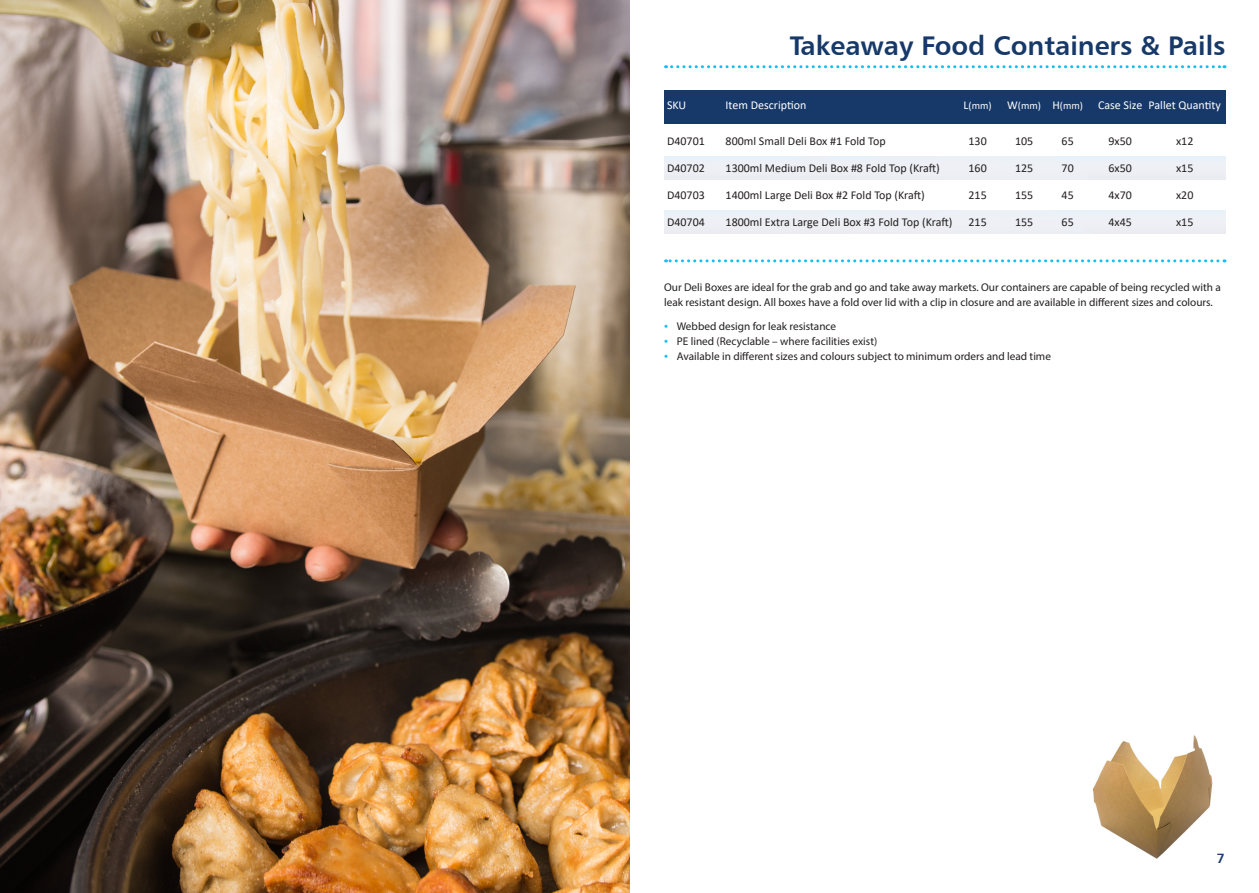
<style>
.page{position:relative;width:1259px;height:893px;background:#fff}
.page>*{position:absolute;margin:0;border:0;box-sizing:border-box;transform-origin:0 0}
.t1{font:27px "Humanist 777 BT Bold B";color:#173969}
.t2{font:13.5px "Humanist 777 BT Bold B";color:#1d3a70}
.t3{font:12px "Calibri";color:#231f20}
.t4{font:12px "Calibri";color:#fff}
.t5{font:11.25px/15px "Myriad Pro";color:#231f20}
.t6{font:10.5px "Calibri";color:#fff}
.s1{font-size:12px}
.s2{font-size:14.25px;color:#15c0f2}
</style>
<div class="page">
<svg style="left:665px;top:65px;width:560px;height:3px"></svg>
<div style="left:664px;top:91px;width:561px;height:33px;background:#173969"></div>
<div style="left:664px;top:156px;width:551px;height:24px;background:#edf0f5"></div>
<div style="left:664px;top:210px;width:551px;height:24px;background:#edf0f5"></div>
<svg style="left:665px;top:259px;width:553px;height:3px"></svg>
<img style="left:1092px;top:735px;width:121px;height:124px">
<img style="left:0;top:0;width:629px;height:893px">
<p class="t1" style="left:789px;top:28px;width:437px">Takeaway Food Containers &amp; Pails</p>
<p class="t4" style="left:667px;top:97px;width:21px">SKU</p>
<p class="t4" style="left:725px;top:97px;width:82px">Item Description</p>
<p class="t6" style="left:963px;top:99px;width:30px"><span class="s1">L</span>(mm)</p>
<p class="t6" style="left:1007px;top:99px;width:77px"><span class="s1">W</span>(mm) <span class="s1">H</span>(mm)</p>
<p class="t4" style="left:1098px;top:97px;width:124px">Case Size Pallet Quantity</p>
<p class="t3" style="left:667px;top:133px;width:39px">D40701</p>
<p class="t3" style="left:725px;top:133px;width:162px">800ml Small Deli Box #1 Fold Top</p>
<p class="t3" style="left:968px;top:133px;width:20px">130</p>
<p class="t3" style="left:1015px;top:133px;width:20px">105</p>
<p class="t3" style="left:1061px;top:133px;width:14px">65</p>
<p class="t3" style="left:1108px;top:133px;width:25px">9x50</p>
<p class="t3" style="left:1176px;top:133px;width:19px">x12</p>
<p class="t3" style="left:667px;top:159px;width:39px">D40702</p>
<p class="t3" style="left:725px;top:159px;width:216px">1300ml Medium Deli Box #8 Fold Top (Kraft)</p>
<p class="t3" style="left:968px;top:159px;width:20px">160</p>
<p class="t3" style="left:1015px;top:159px;width:20px">125</p>
<p class="t3" style="left:1061px;top:159px;width:14px">70</p>
<p class="t3" style="left:1108px;top:159px;width:25px">6x50</p>
<p class="t3" style="left:1176px;top:159px;width:19px">x15</p>
<p class="t3" style="left:667px;top:186px;width:39px">D40703</p>
<p class="t3" style="left:725px;top:186px;width:201px">1400ml Large Deli Box #2 Fold Top (Kraft)</p>
<p class="t3" style="left:968px;top:186px;width:20px">215</p>
<p class="t3" style="left:1015px;top:186px;width:20px">155</p>
<p class="t3" style="left:1061px;top:186px;width:14px">45</p>
<p class="t3" style="left:1108px;top:186px;width:25px">4x70</p>
<p class="t3" style="left:1176px;top:186px;width:19px">x20</p>
<p class="t3" style="left:667px;top:213px;width:39px">D40704</p>
<p class="t3" style="left:725px;top:213px;width:228px">1800ml Extra Large Deli Box #3 Fold Top (Kraft)</p>
<p class="t3" style="left:968px;top:213px;width:20px">215</p>
<p class="t3" style="left:1015px;top:213px;width:20px">155</p>
<p class="t3" style="left:1061px;top:213px;width:14px">65</p>
<p class="t3" style="left:1108px;top:213px;width:25px">4x45</p>
<p class="t3" style="left:1176px;top:213px;width:19px">x15</p>
<p class="t5" style="left:664px;top:280px;width:558px">Our Deli Boxes are ideal for the grab and go and take away markets. Our containers are capable of being recycled with a leak resistant design. All boxes have a fold over lid with a clip in closure and are available in different sizes and colours.</p>
<p class="t5" style="left:664px;top:318px;width:174px"><span class="s2">•</span> Webbed design for leak resistance</p>
<p class="t5" style="left:664px;top:333px;width:215px"><span class="s2">•</span> PE lined (Recyclable – where facilities exist)</p>
<p class="t5" style="left:664px;top:348px;width:388px"><span class="s2">•</span> Available in different sizes and colours subject to minimum orders and lead time</p>
<p class="t2" style="left:1217px;top:850px;width:10px">7</p>
</div>
